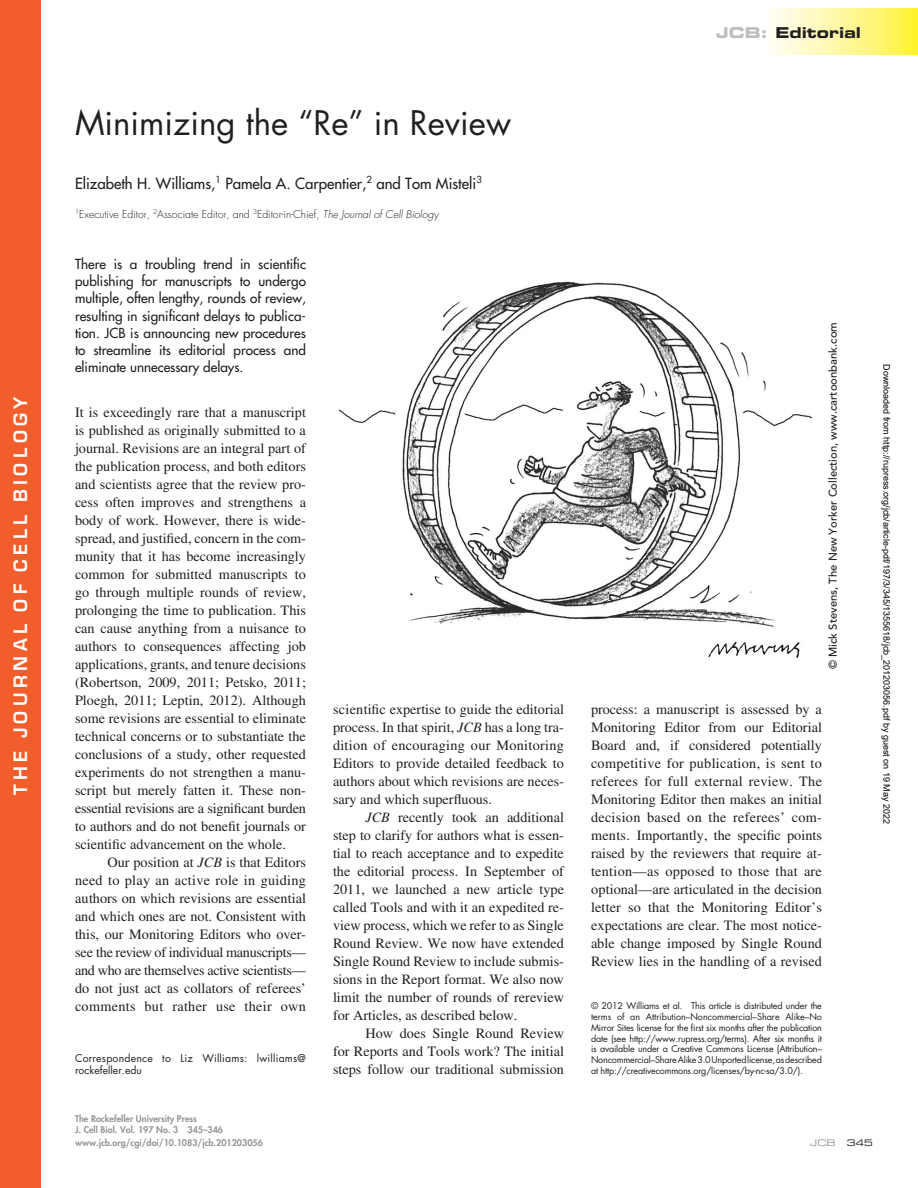
<style>
.page{position:relative;width:918px;height:1188px;background:#fff}
.page>*{position:absolute;margin:0;border:0;box-sizing:border-box;transform-origin:0 0}
.t1{font:33px "Futura Std";color:#231f20}
.t2{font:600 18px "Eurostile";letter-spacing:.25em;color:#fff}
.t3{font:500 15px "Futura Std";color:#231f20}
.t4{font:15px "Eurostile LT Std Bold Ex 2";color:#231f20}
.t5{font:14.25px/18px "Times LT Std";color:#231f20;text-align:justify}
.t6{font:500 13.5px/17.2px "Futura Std";color:#231f20;text-align:justify}
.t7{font:500 11.25px "Avenir LT Std";color:#231f20}
.t8{font:300 10.5px "Futura Std";color:#231f20}
.t9{font:10.5px/12.3px "Futura Std";letter-spacing:.02em;color:#231f20}
.t10{font:9px/10.8px "Futura Std";letter-spacing:-.02em;color:#231f20;text-align:justify}
.t11{font:9px "Arial";color:#000}
.t12{font:800 9px/12px "Futura Std";color:#949698}
.t13{font:9px "Eurostile LT Std Ex 2";color:#949698}
.t14{font:9px "Eurostile LT Std Ex 2";color:#231f20}
.s1{color:#bcbec0}
.s2{font-style:italic}
</style>
<div class="page">
<svg style="left:770px;top:8px;width:148px;height:47px;background:#fff79a"></svg>
<img style="left:338px;top:281px;width:475px;height:377px">
<div style="left:0;top:0;width:40px;height:1188px;background:#f15d2b"></div>
<p class="t2" style="left:13px;top:795px;width:400px;rotate:-90deg">THE JOURNAL OF CELL BIOLOGY</p>
<p class="t4" style="left:716px;top:22px;width:146px"><span class="s1">JCB:</span> Editorial</p>
<h1 class="t1" style="left:75px;top:102px;width:438px">Minimizing the “Re” in Review</h1>
<p class="t3" style="left:75px;top:174px;width:408px">Elizabeth H. Williams,<sup>1</sup> Pamela A. Carpentier,<sup>2</sup> and Tom Misteli<sup>3</sup></p>
<p class="t8" style="left:75px;top:208px;width:365px"><sup>1</sup>Executive Editor, <sup>2</sup>Associate Editor, and <sup>3</sup>Editor-in-Chief, <span class="s2">The Journal of Cell Biology</span></p>
<p class="t6" style="left:75px;top:255px;width:233px">There is a troubling trend in scientific publishing for manuscripts to undergo multiple, often lengthy, rounds of review, resulting in significant delays to publica&shy;tion. JCB is announcing new procedures to streamline its editorial process and eliminate unnecessary delays.</p>
<p class="t5" style="left:75px;top:403px;width:233px">It is exceedingly rare that a manuscript is published as originally submitted to a journal. Revisions are an integral part of the publication process, and both editors and scientists agree that the review pro&shy;cess often improves and strengthens a body of work. However, there is wide&shy;spread, and justified, concern in the com&shy;munity that it has become increasingly common for submitted manuscripts to go through multiple rounds of review, prolonging the time to publication. This can cause anything from a nuisance to authors to consequences affecting job applications, grants, and tenure decisions (Robertson, 2009, 2011; Petsko, 2011; Ploegh, 2011; Leptin, 2012). Although some revisions are essential to eliminate technical concerns or to substantiate the conclusions of a study, other requested experiments do not strengthen a manu&shy;script but merely fatten it. These non&shy;essential revisions are a significant burden to authors and do not benefit journals or scientific advancement on the whole.</p>
<p class="t5" style="left:75px;top:853px;width:233px;text-indent:32px">Our position at <span class="s2">JCB</span> is that Editors need to play an active role in guiding authors on which revisions are essential and which ones are not. Consistent with this, our Monitoring Editors who over&shy;see the review of individual manuscripts— and who are themselves active scientists— do not just act as collators of referees’ comments but rather use their own</p>
<p class="t9" style="left:75px;top:1052px;width:233px">Correspondence to Liz Williams: lwilliams@ rockefeller.edu</p>
<p class="t12" style="left:75px;top:1112px;width:189px">The Rockefeller University Press<br>J. Cell Biol. Vol. 197 No. 3 345–346 www.jcb.org/cgi/doi/10.1083/jcb.201203056</p>
<p class="t5" style="left:333px;top:700px;width:233px">scientific expertise to guide the editorial process. In that spirit, <span class="s2">JCB</span> has a long tra&shy;dition of encouraging our Monitoring Editors to provide detailed feedback to authors about which revisions are neces&shy;sary and which superfluous.</p>
<p class="t5" style="left:333px;top:808px;width:233px;text-indent:32px"><span class="s2">JCB</span> recently took an additional step to clarify for authors what is essen&shy;tial to reach acceptance and to expedite the editorial process. In September of 2011, we launched a new article type called Tools and with it an expedited re&shy;view process, which we refer to as Single Round Review. We now have extended Single Round Review to include submis&shy;sions in the Report format. We also now limit the number of rounds of rereview for Articles, as described below.</p>
<p class="t5" style="left:333px;top:1024px;width:233px;text-indent:32px">How does Single Round Review for Reports and Tools work? The initial steps follow our traditional submission</p>
<p class="t7" style="left:827px;top:669px;width:348px;rotate:-90deg">© Mick Stevens, The New Yorker Collection, www.cartoonbank.com</p>
<p class="t5" style="left:591px;top:700px;width:233px">process: a manuscript is assessed by a Monitoring Editor from our Editorial Board and, if considered potentially competitive for publication, is sent to referees for full external review. The Monitoring Editor then makes an initial decision based on the referees’ com&shy;ments. Importantly, the specific points raised by the reviewers that require at&shy;tention—as opposed to those that are optional—are articulated in the decision letter so that the Monitoring Editor’s expectations are clear. The most notice&shy;able change imposed by Single Round Review lies in the handling of a revised</p>
<p class="t10" style="left:591px;top:1001px;width:233px">© 2012 Williams et al. This article is distributed under the terms of an Attribution–Noncommercial–Share Alike–No Mirror Sites license for the first six months after the publication date (see http://www.rupress.org/terms). After six months it is available under a Creative Commons License (Attribution– Noncommercial–Share Alike 3.0 Unported license, as described at http://creativecommons.org/licenses/by-nc-sa/3.0/).</p>
<p class="t11" style="left:890px;top:364px;width:461px;rotate:90deg">Downloaded from http://rupress.org/jcb/article-pdf/197/3/345/1355618/jcb_201203056.pdf by guest on 19 May 2022</p>
<p class="t13" style="left:810px;top:1136px;width:27px">JCB</p>
<p class="t14" style="left:847px;top:1136px;width:28px">345</p>
</div>
